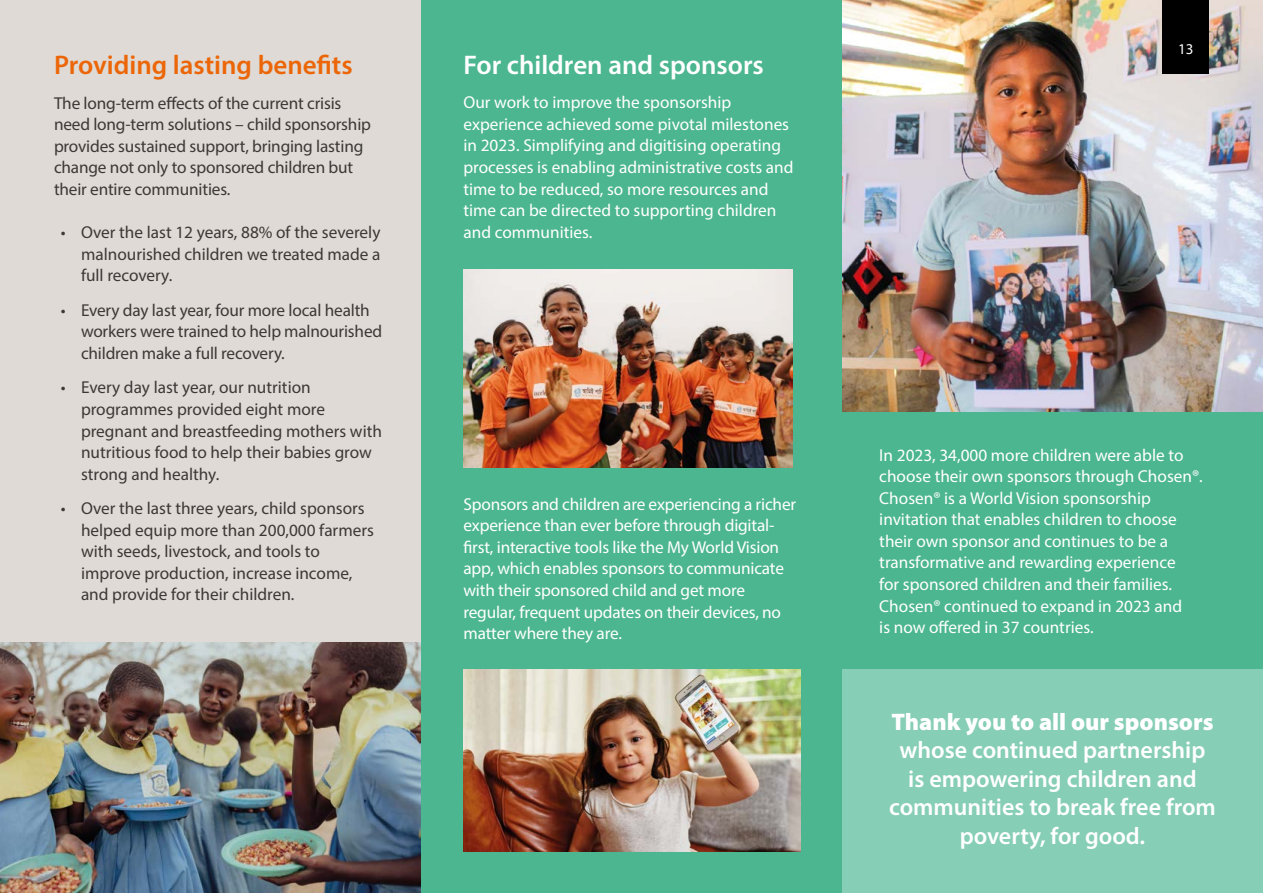
<style>
.page{position:relative;width:1263px;height:893px;background:#4cb691}
.page>*{position:absolute;margin:0;border:0;box-sizing:border-box;transform-origin:0 0}
.t1{font:600 27px "Myriad Pro";color:#ec6608}
.t2{font:600 27px "Myriad Pro";color:#fff}
.t3{font:600 24px/28.5px "Myriad Pro";color:#fff;text-align:center}
.t4{font:900 24px "Myriad Pro";color:#fff}
.t5{font:17.25px/21.6px "Myriad Pro";color:#fff}
.t6{font:17.25px/21.6px "Myriad Pro";letter-spacing:-.005em;color:#3c3835}
.t7{font:15px "Myriad Pro";color:#fff}
</style>
<div class="page">
<div style="left:0;top:0;width:421px;height:893px;background:#dfdad5"></div>
<div style="left:842px;top:670px;width:421px;height:223px;background:#86ceb5"></div>
<img style="left:0;top:642px;width:421px;height:251px">
<img style="left:463px;top:269px;width:329px;height:198px">
<img style="left:463px;top:670px;width:337px;height:182px">
<img style="left:842px;top:0;width:421px;height:411px">
<div style="left:1162px;top:0;width:47px;height:73px;background:#000"></div>
<h1 class="t1" style="left:54px;top:48px;width:300px">Providing lasting benefits</h1>
<p class="t6" style="left:54px;top:92px;width:319px">The long-term effects of the current crisis need long-term solutions – child sponsorship provides sustained support, bringing lasting change not only to sponsored children but their entire communities.</p>
<p class="t6" style="left:81px;top:221px;width:301px;text-align:justify;text-indent:-20px">• Over the last 12 years, 88% of the severely malnourished children we treated made a full recovery.</p>
<p class="t6" style="left:81px;top:299px;width:303px;text-indent:-20px">• Every day last year, four more local health workers were trained to help malnourished children make a full recovery.</p>
<p class="t6" style="left:81px;top:376px;width:302px;text-indent:-20px">• Every day last year, our nutrition programmes provided eight more pregnant and breastfeeding mothers with nutritious food to help their babies grow strong and healthy.</p>
<p class="t6" style="left:81px;top:497px;width:294px;text-indent:-20px">• Over the last three years, child sponsors helped equip more than 200,000 farmers with seeds, livestock, and tools to improve production, increase income, and provide for their children.</p>
<h1 class="t2" style="left:463px;top:48px;width:302px">For children and sponsors</h1>
<p class="t5" style="left:463px;top:91px;width:331px">Our work to improve the sponsorship experience achieved some pivotal milestones in 2023. Simplifying and digitising operating processes is enabling administrative costs and time to be reduced, so more resources and time can be directed to supporting children and communities.</p>
<p class="t5" style="left:463px;top:493px;width:334px">Sponsors and children are experiencing a richer experience than ever before through digital&shy;first, interactive tools like the My World Vision app, which enables sponsors to communicate with their sponsored child and get more regular, frequent updates on their devices, no matter where they are.</p>
<p class="t7" style="left:1178px;top:40px;width:17px">13</p>
<p class="t5" style="left:879px;top:444px;width:325px">In 2023, 34,000 more children were able to choose their own sponsors through Chosen®.<br>Chosen® is a World Vision sponsorship invitation that enables children to choose their own sponsor and continues to be a transformative and rewarding experience<br>for sponsored children and their families.<br>Chosen® continued to expand in 2023 and<br>is now offered in 37 countries.</p>
<h2 class="t4" style="left:891px;top:705px;width:324px">Thank you to all our sponsors</h2>
<h2 class="t3" style="left:889px;top:735px;width:328px">whose continued partnership is empowering children and communities to break free from poverty, for good.</h2>
</div>
